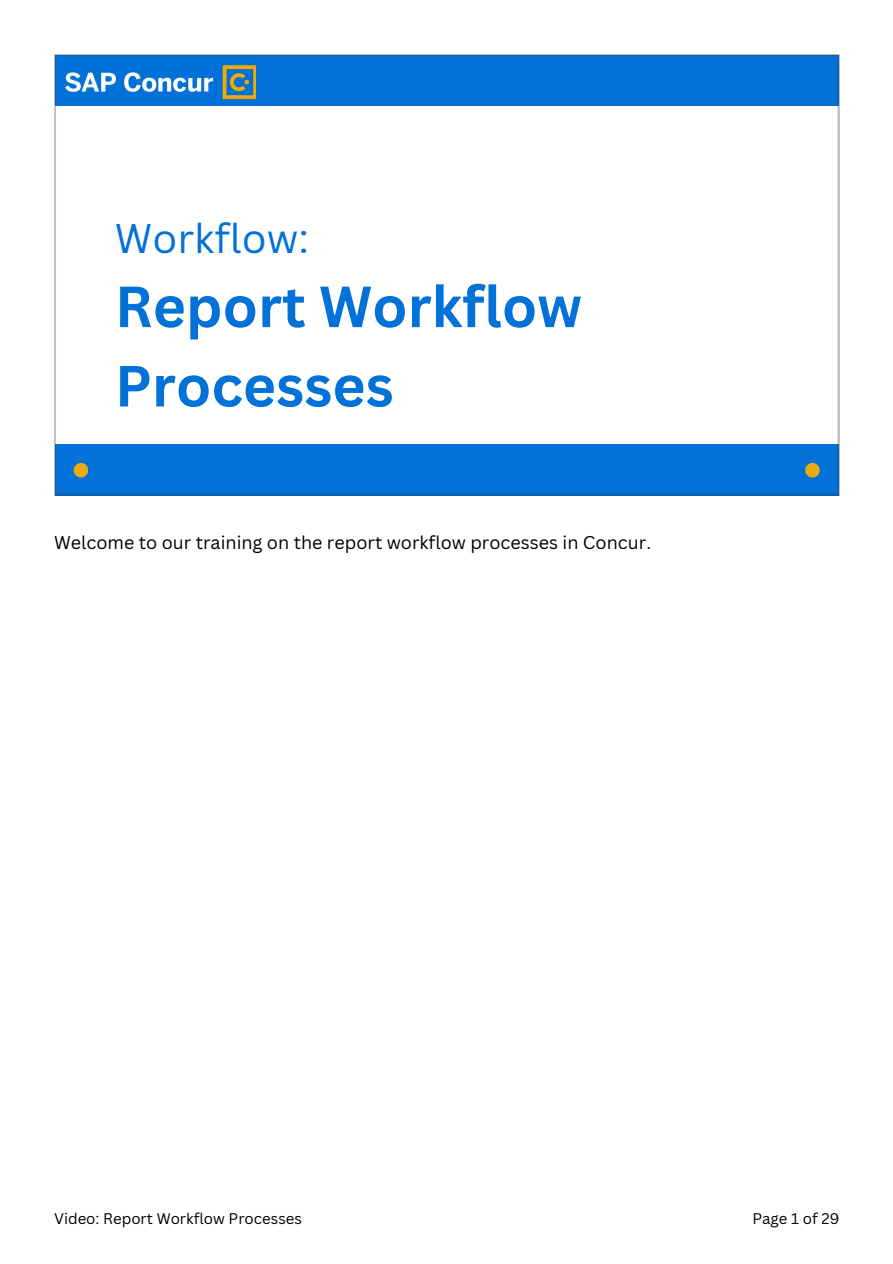
<style>
.page{position:relative;width:893px;height:1264px;background:#fff}
.page>*{position:absolute;margin:0;border:0;box-sizing:border-box;transform-origin:0 0}
.t1{font:700 56.7px/79.3px "Canva Sans";color:#0271d8}
.t2{font:40.35px "Canva Sans";color:#0271d8}
.t3{font:18px "Canva Sans";color:#000}
.t4{font:15px "Canva Sans";color:#000}
</style>
<div class="page">
<svg style="left:54px;top:54px;width:785px;height:441px"></svg>
<h1 class="t2" style="left:115px;top:210px;width:196px">Workflow:</h1>
<h1 class="t1" style="left:115px;top:265px;width:468px">Report Workflow<br>Processes</h1>
<p class="t3" style="left:54px;top:530px;width:598px">Welcome to our training on the report workflow processes in Concur.</p>
<h2 class="t4" style="left:54px;top:1207px;width:249px">Video: Report Workflow Processes</h2>
<p class="t4" style="left:752px;top:1207px;width:88px">Page 1 of 29</p>
</div>
